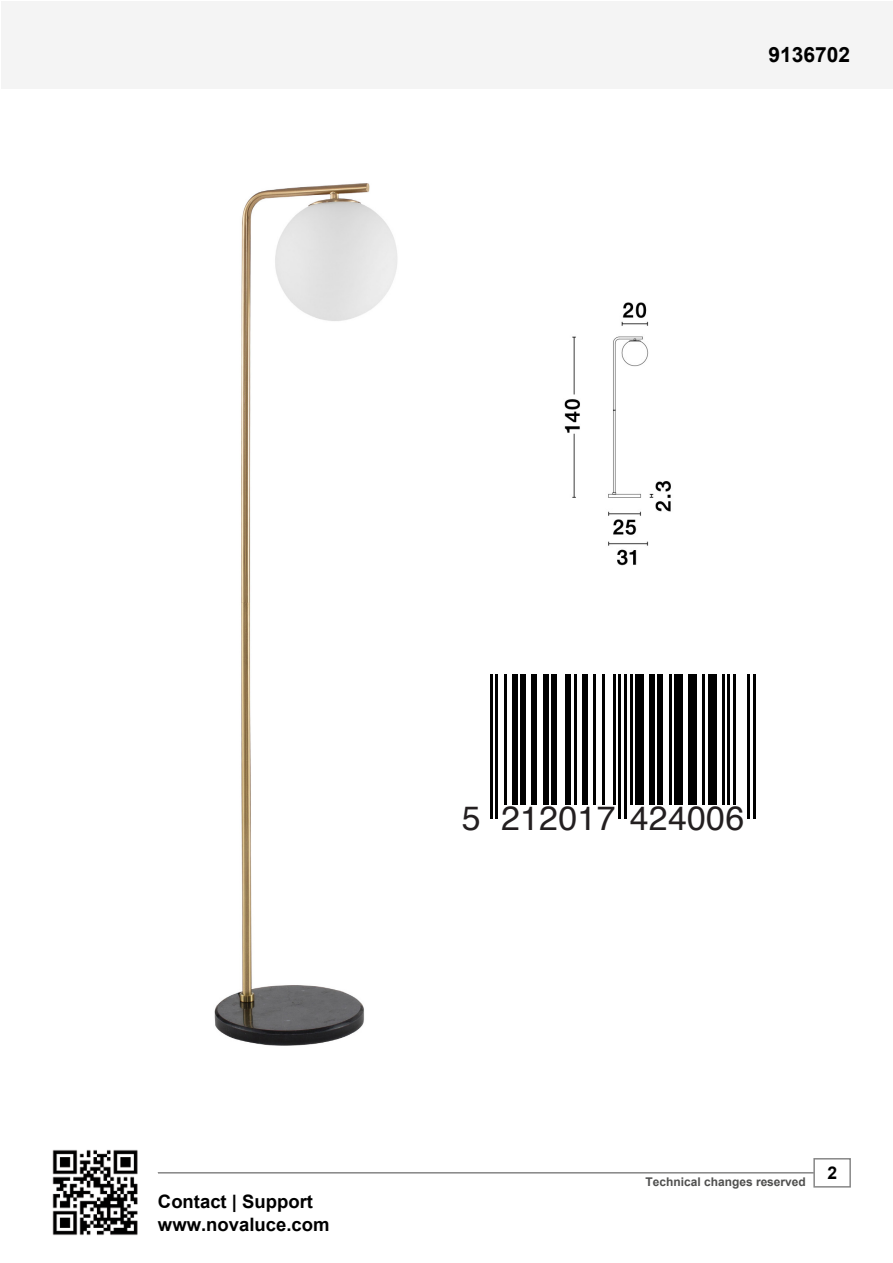
<style>
.page{position:relative;width:893px;height:1263px;background:#fff}
.page>*{position:absolute;margin:0;border:0;box-sizing:border-box;transform-origin:0 0}
.t1{font:33.75px "Helvetica";letter-spacing:.01em;color:#231f20}
.t2{font:700 21px "Arial";color:#000}
.t3{font:700 18.45px/23.1px "Arial";color:#000}
.t4{font:700 17.55px "Arial";color:#000}
.t5{font:700 12px "Arial";color:#4f4f4e}
</style>
<div class="page">
<div style="left:1px;top:2px;width:892px;height:87px;background:#f4f4f4"></div>
<hr style="left:158px;top:1172px;width:656px;height:1px;background:#878787">
<div style="left:813px;top:1158px;width:38px;height:29px;border:2px solid #878787"></div>
<img style="left:52px;top:1149px;width:86px;height:87px">
<img style="left:214px;top:183px;width:184px;height:863px">
<img style="left:564px;top:302px;width:107px;height:264px">
<hr style="left:490px;top:674px;width:2px;height:145px;background:#000">
<hr style="left:495px;top:674px;width:3px;height:145px;background:#000">
<hr style="left:504px;top:674px;width:2px;height:130px;background:#000">
<div style="left:512px;top:674px;width:6px;height:130px;background:#000"></div>
<div style="left:520px;top:674px;width:6px;height:130px;background:#000"></div>
<div style="left:531px;top:674px;width:6px;height:130px;background:#000"></div>
<div style="left:543px;top:674px;width:5px;height:130px;background:#000"></div>
<div style="left:551px;top:674px;width:6px;height:130px;background:#000"></div>
<div style="left:565px;top:674px;width:6px;height:130px;background:#000"></div>
<hr style="left:574px;top:674px;width:2px;height:130px;background:#000">
<div style="left:582px;top:674px;width:6px;height:130px;background:#000"></div>
<hr style="left:593px;top:674px;width:3px;height:130px;background:#000">
<hr style="left:602px;top:674px;width:2px;height:130px;background:#000">
<hr style="left:613px;top:674px;width:3px;height:130px;background:#000">
<hr style="left:618px;top:674px;width:3px;height:145px;background:#000">
<hr style="left:624px;top:674px;width:3px;height:145px;background:#000">
<hr style="left:630px;top:674px;width:2px;height:130px;background:#000">
<div style="left:635px;top:674px;width:9px;height:130px;background:#000"></div>
<div style="left:649px;top:674px;width:6px;height:130px;background:#000"></div>
<div style="left:658px;top:674px;width:5px;height:130px;background:#000"></div>
<hr style="left:669px;top:674px;width:3px;height:130px;background:#000">
<div style="left:674px;top:674px;width:9px;height:130px;background:#000"></div>
<div style="left:688px;top:674px;width:9px;height:130px;background:#000"></div>
<hr style="left:702px;top:674px;width:3px;height:130px;background:#000">
<div style="left:708px;top:674px;width:8px;height:130px;background:#000"></div>
<hr style="left:722px;top:674px;width:3px;height:130px;background:#000">
<hr style="left:727px;top:674px;width:3px;height:130px;background:#000">
<hr style="left:733px;top:674px;width:3px;height:130px;background:#000">
<hr style="left:747px;top:674px;width:3px;height:145px;background:#000">
<hr style="left:753px;top:674px;width:2px;height:145px;background:#000">
<p class="t2" style="left:768px;top:40px;width:83px">9136702</p>
<p class="t3" style="left:158px;top:1190px;width:173px">Contact | Support www.novaluce.com</p>
<h1 class="t1" style="left:462px;top:792px;width:284px">5 212017 424006</h1>
<p class="t5" style="left:646px;top:1173px;width:162px">Technical changes reserved</p>
<p class="t4" style="left:827px;top:1161px;width:11px">2</p>
</div>
